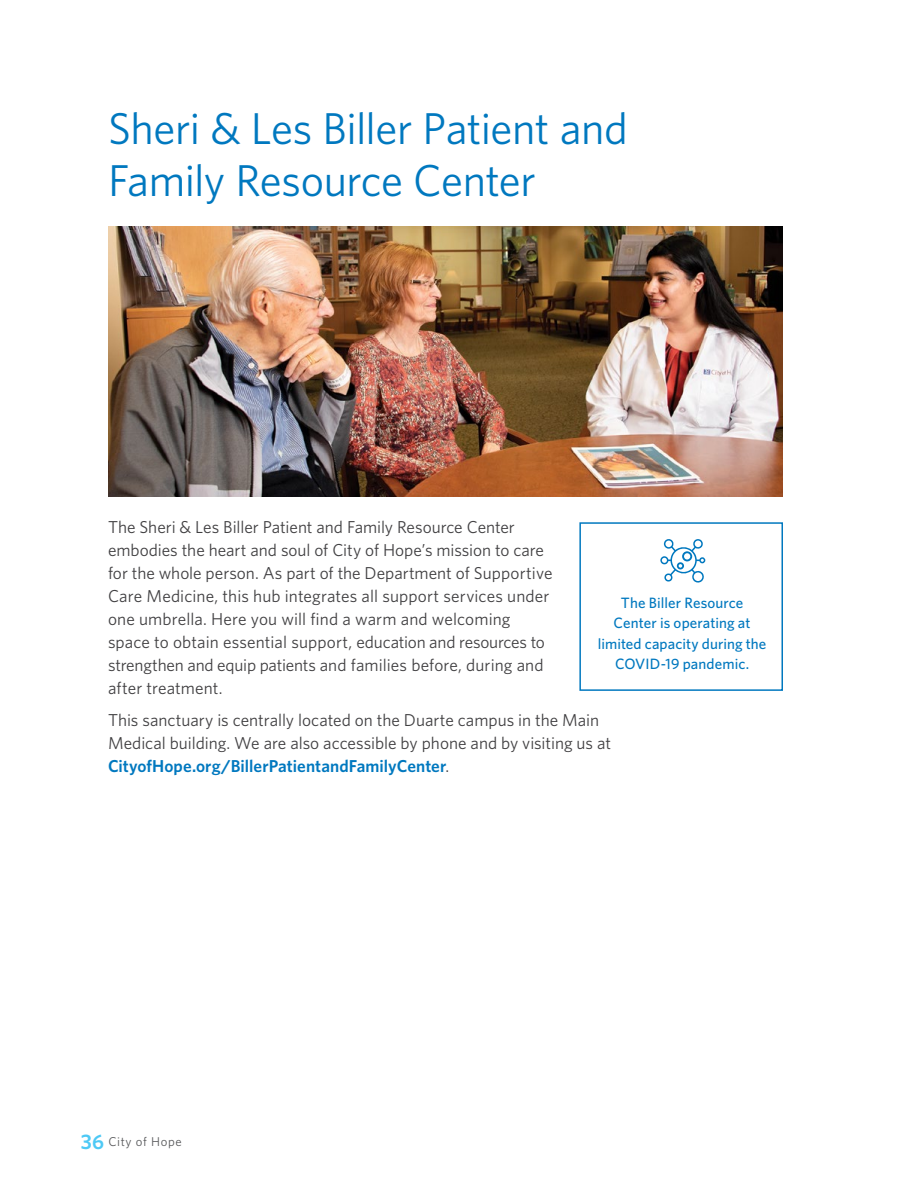
<style>
.page{position:relative;width:918px;height:1188px;background:#fff}
.page>*{position:absolute;margin:0;border:0;box-sizing:border-box;transform-origin:0 0}
.t1{font:44.7px/52.5px "Whitney";letter-spacing:-.015em;color:#0078bf}
.t2{font:17.25px/23px "Whitney";color:#414042}
.t3{font:500 15px/20.2px "Whitney";letter-spacing:.005em;color:#0078bf;text-align:center}
.t4{font:12.75px "Whitney";letter-spacing:.05em;color:#58595b}
.s1{font-weight:600;color:#0078bf}
.s2{font-weight:600;font-size:21px;color:#4ec9f5}
</style>
<div class="page">
<img style="left:108px;top:227px;width:675px;height:270px">
<div style="left:579px;top:522px;width:204px;height:169px;background:#fff;border:2px solid #0078bf"></div>
<svg style="left:660px;top:539px;width:45px;height:44px"></svg>
<h1 class="t1" style="left:108px;top:101px;width:521px">Sheri &amp; Les Biller Patient and<br>Family Resource Center</h1>
<p class="t2" style="left:108px;top:515px;width:446px">The Sheri &amp; Les Biller Patient and Family Resource Center embodies the heart and soul of City of Hope’s mission to care for the whole person. As part of the Department of Supportive Care Medicine, this hub integrates all support services under one umbrella. Here you will find a warm and welcoming space to obtain essential support, education and resources to strengthen and equip patients and families before, during and after treatment.</p>
<p class="t2" style="left:108px;top:708px;width:505px">This sanctuary is centrally located on the Duarte campus in the Main<br>Medical building. We are also accessible by phone and by visiting us at<br><span class="s1">CityofHope.org/BillerPatientandFamilyCenter</span>.</p>
<p class="t3" style="left:598px;top:593px;width:170px">The Biller Resource<br>Center is operating at limited capacity during the<br>COVID-19 pandemic.</p>
<p class="t4" style="left:81px;top:1134px;width:102px"><span class="s2">36</span> City of Hope</p>
</div>
